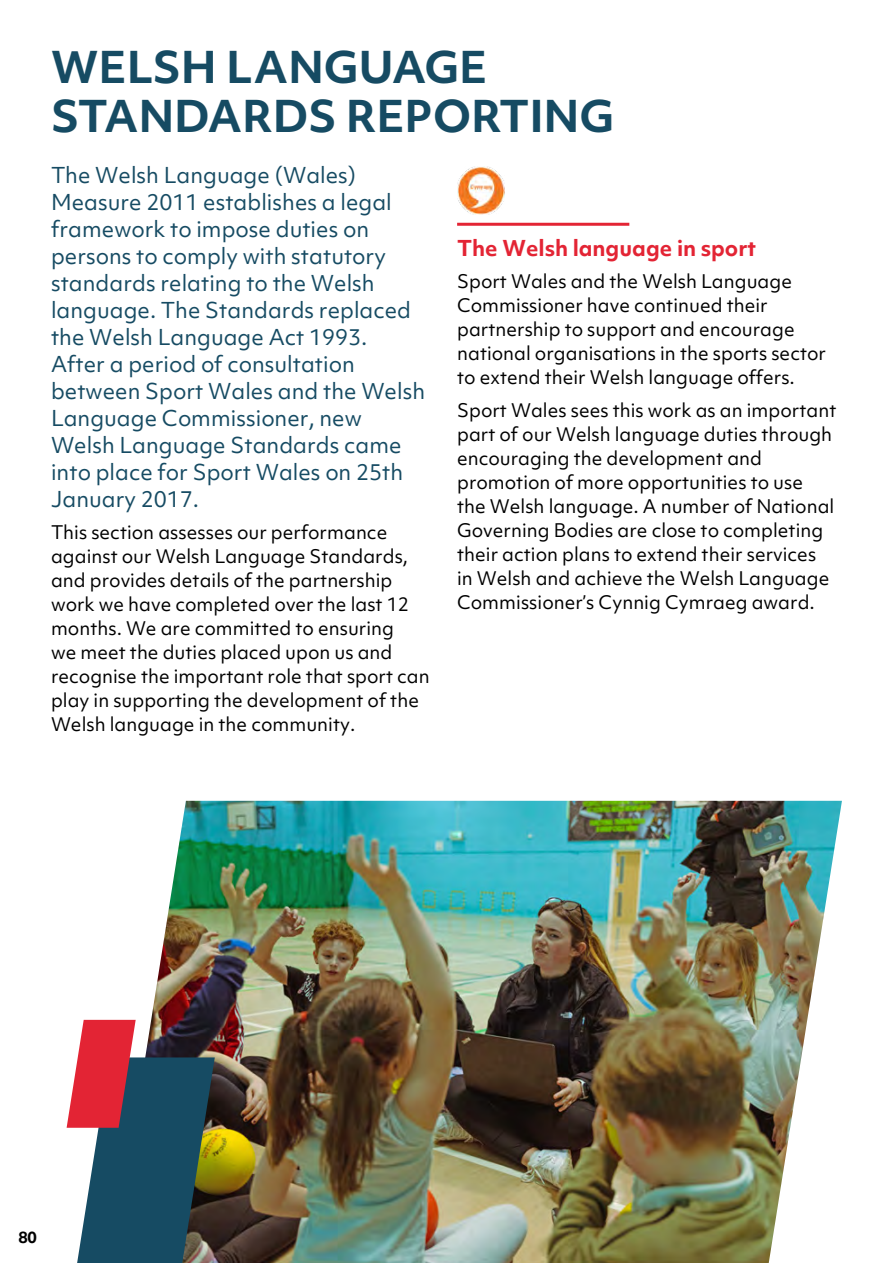
<style>
.page{position:relative;width:893px;height:1263px;background:#fff}
.page>*{position:absolute;margin:0;border:0;box-sizing:border-box;transform-origin:0 0}
.Main_Heading{font:700 42px/49.5px "Objektiv Mk 1";color:#164b63}
.Intro_Paragraph{font:21px/27px "Objektiv Mk 1";color:#164b63}
.Subheading3__H3{font:700 21px "Objektiv Mk 1";color:#e32434}
.Paragraph_Style_1{font:18px/24px "Objektiv Mk 1";color:#000}
.t1{font:700 15px "Objektiv Mk 1";color:#000}
</style>
<div class="page">
<hr style="left:457px;top:223px;width:172px;height:3px;background:#e32434">
<img style="left:457px;top:167px;width:48px;height:47px">
<img style="left:113px;top:801px;width:729px;height:462px">
<svg style="left:67px;top:1020px;width:148px;height:243px"></svg>
<h2 class="Main_Heading" style="left:51px;top:41px;width:564px">WELSH LANGUAGE<br>STANDARDS REPORTING</h2>
<p class="Intro_Paragraph" style="left:51px;top:161px;width:376px">The Welsh Language (Wales)<br>Measure 2011 establishes a legal framework to impose duties on persons to comply with statutory standards relating to the Welsh language. The Standards replaced the Welsh Language Act 1993.<br>After a period of consultation between Sport Wales and the Welsh<br>Language Commissioner, new<br>Welsh Language Standards came into place for Sport Wales on 25th<br>January 2017.</p>
<p class="Paragraph_Style_1" style="left:51px;top:520px;width:380px">This section assesses our performance against our Welsh Language Standards, and provides details of the partnership work we have completed over the last 12 months. We are committed to ensuring<br>we meet the duties placed upon us and recognise the important role that sport can play in supporting the development of the Welsh language in the community.</p>
<h3 class="Subheading3__H3" style="left:457px;top:233px;width:301px">The Welsh language in sport</h3>
<p class="Paragraph_Style_1" style="left:457px;top:269px;width:370px">Sport Wales and the Welsh Language Commissioner have continued their partnership to support and encourage national organisations in the sports sector to extend their Welsh language offers.</p>
<p class="Paragraph_Style_1" style="left:457px;top:398px;width:381px">Sport Wales sees this work as an important part of our Welsh language duties through encouraging the development and promotion of more opportunities to use<br>the Welsh language. A number of National Governing Bodies are close to completing their action plans to extend their services in Welsh and achieve the Welsh Language Commissioner’s Cynnig Cymraeg award.</p>
<p class="t1" style="left:18px;top:1227px;width:20px">80</p>
</div>
